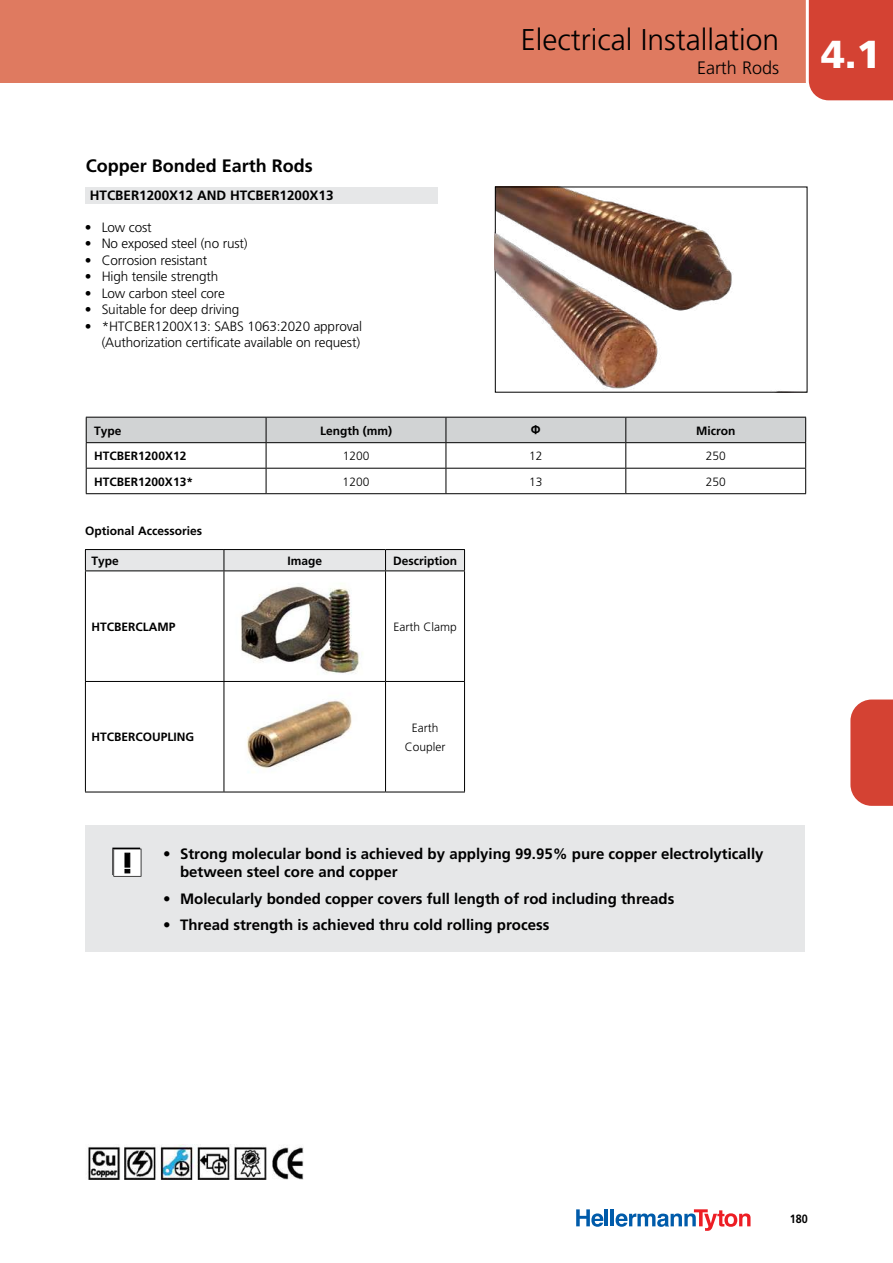
<style>
.page{position:relative;width:893px;height:1263px;background:#fff}
.page>*{position:absolute;margin:0;border:0;box-sizing:border-box;transform-origin:0 0}
.t1{font:700 56.55px "Frutiger LT Pro";color:#000}
.t2{font:300 30px "Frutiger";color:#000}
.t3{font:700 18px "Frutiger";color:#000}
.t4{font:300 18px "Frutiger";color:#000}
.t5{font:700 15px/18px "Frutiger";color:#000}
.t6{font:300 13.5px/16.5px "Frutiger";letter-spacing:-.01em;color:#000;text-align:right}
.t7{font:700 13.5px "Frutiger";color:#000}
.t8{font:700 12px "Frutiger";color:#000}
.t9{font:300 12px/19.5px "Frutiger";color:#000;text-align:center}
.t10{font:700 12px "Frutiger";color:#000;scale:.9 1}
.t11{font:700 12px "Arial";color:#000}
.s1{font-weight:400}
</style>
<div class="page">
<div style="left:0;top:0;width:806px;height:82px;background:#df7a60"></div>
<svg style="left:804px;top:0;width:89px;height:101px;background:#d64c3e"></svg>
<svg style="left:576px;top:1209px;width:27px;height:18px"></svg>
<hr style="left:605px;top:1209px;width:3px;height:17px;background:#005baa">
<hr style="left:611px;top:1209px;width:3px;height:17px;background:#005baa">
<svg style="left:616px;top:1209px;width:134px;height:22px"></svg>
<svg style="left:850px;top:699px;width:43px;height:107px;background:#d64d3f"></svg>
<img style="left:225px;top:571px;width:160px;height:202px">
<div style="left:85px;top:826px;width:720px;height:126px;background:#e6e7e8"></div>
<div style="left:86px;top:187px;width:352px;height:16px;background:#e6e7e8"></div>
<svg style="left:86px;top:417px;width:720px;height:76px"></svg>
<hr style="left:86px;top:493px;width:180px;height:1px;background:#000">
<hr style="left:266px;top:493px;width:180px;height:1px;background:#000">
<hr style="left:446px;top:493px;width:180px;height:1px;background:#000">
<hr style="left:626px;top:493px;width:180px;height:1px;background:#000">
<img style="left:497px;top:189px;width:201px;height:40px">
<svg style="left:85px;top:549px;width:380px;height:21px;background:#d8d9da"></svg>
<hr style="left:85px;top:570px;width:139px;height:1px;background:#000">
<hr style="left:85px;top:571px;width:1px;height:110px;background:#000">
<hr style="left:224px;top:570px;width:162px;height:1px;background:#000">
<hr style="left:224px;top:571px;width:1px;height:110px;background:#000">
<hr style="left:386px;top:570px;width:79px;height:1px;background:#000">
<hr style="left:385px;top:571px;width:1px;height:110px;background:#000">
<hr style="left:464px;top:571px;width:1px;height:110px;background:#000">
<hr style="left:85px;top:681px;width:139px;height:1px;background:#000">
<hr style="left:85px;top:682px;width:1px;height:110px;background:#000">
<hr style="left:224px;top:681px;width:162px;height:1px;background:#000">
<hr style="left:224px;top:682px;width:1px;height:110px;background:#000">
<hr style="left:386px;top:681px;width:79px;height:1px;background:#000">
<hr style="left:385px;top:682px;width:1px;height:110px;background:#000">
<hr style="left:464px;top:682px;width:1px;height:110px;background:#000">
<hr style="left:85px;top:792px;width:139px;height:1px;background:#000">
<hr style="left:224px;top:792px;width:162px;height:1px;background:#000">
<hr style="left:386px;top:792px;width:79px;height:1px;background:#000">
<img style="left:124px;top:1144px;width:180px;height:35px">
<img style="left:88px;top:1146px;width:33px;height:33px">
<svg style="left:112px;top:847px;width:29px;height:30px"></svg>
<img style="left:495px;top:229px;width:305px;height:164px">
<p class="t3" style="left:86px;top:155px;width:229px">Copper Bonded Earth Rods</p>
<p class="t7" style="left:90px;top:188px;width:245px">HTCBER1200X12 AND HTCBER1200X13</p>
<p class="t6" style="left:85px;top:219px;width:69px"><span class="s1">•</span> Low cost</p>
<p class="t6" style="left:85px;top:235px;width:164px"><span class="s1">•</span> No exposed steel (no rust)</p>
<p class="t6" style="left:85px;top:252px;width:124px"><span class="s1">•</span> Corrosion resistant</p>
<p class="t6" style="left:85px;top:268px;width:135px"><span class="s1">•</span> High tensile strength</p>
<p class="t6" style="left:85px;top:285px;width:142px"><span class="s1">•</span> Low carbon steel core</p>
<p class="t6" style="left:85px;top:301px;width:156px"><span class="s1">•</span> Suitable for deep driving</p>
<p class="t6" style="left:85px;top:318px;width:279px"><span class="s1">•</span> *HTCBER1200X13: SABS 1063:2020 approval (Authorization certificate available on request)</p>
<h2 class="t2" style="left:521px;top:22px;width:260px">Electrical Installation</h2>
<p class="t4" style="left:697px;top:57px;width:185px">Earth Rods <sup>4.1</sup></p>
<h1 class="t1" style="left:6px;top:412px;width:180px">h Rods</h1>
<p class="t8" style="left:94px;top:423px;width:29px">Type</p>
<p class="t8" style="left:320px;top:423px;width:74px">Length (mm)</p>
<p class="t11" style="left:531px;top:422px;width:11px">Φ</p>
<p class="t8" style="left:696px;top:423px;width:41px">Micron</p>
<p class="t8" style="left:94px;top:449px;width:94px">HTCBER1200X12</p>
<p class="t9" style="left:343px;top:446px;width:28px">1200</p>
<p class="t9" style="left:529px;top:446px;width:15px">12</p>
<p class="t9" style="left:706px;top:446px;width:22px">250</p>
<p class="t8" style="left:94px;top:474px;width:100px">HTCBER1200X13*</p>
<p class="t9" style="left:343px;top:472px;width:28px">1200</p>
<p class="t9" style="left:529px;top:472px;width:15px">13</p>
<p class="t9" style="left:706px;top:472px;width:22px">250</p>
<p class="t8" style="left:85px;top:523px;width:118px">Optional Accessories</p>
<p class="t8" style="left:91px;top:554px;width:29px">Type</p>
<p class="t8" style="left:287px;top:554px;width:36px">Image</p>
<p class="t8" style="left:393px;top:554px;width:65px">Description</p>
<p class="t8" style="left:91px;top:620px;width:85px">HTCBERCLAMP</p>
<p class="t9" style="left:393px;top:617px;width:65px">Earth Clamp</p>
<p class="t8" style="left:91px;top:730px;width:104px">HTCBERCOUPLING</p>
<p class="t9" style="left:405px;top:718px;width:42px">Earth<br>Coupler</p>
<p class="t5" style="left:180px;top:845px;width:585px;text-indent:-17px">• Strong molecular bond is achieved by applying 99.95% pure copper electrolytically between steel core and copper</p>
<p class="t5" style="left:163px;top:889px;width:513px">• Molecularly bonded copper covers full length of rod including threads</p>
<p class="t5" style="left:163px;top:916px;width:388px">• Thread strength is achieved thru cold rolling process</p>
<p class="t10" style="left:790px;top:1211px;width:22px">180</p>
</div>
